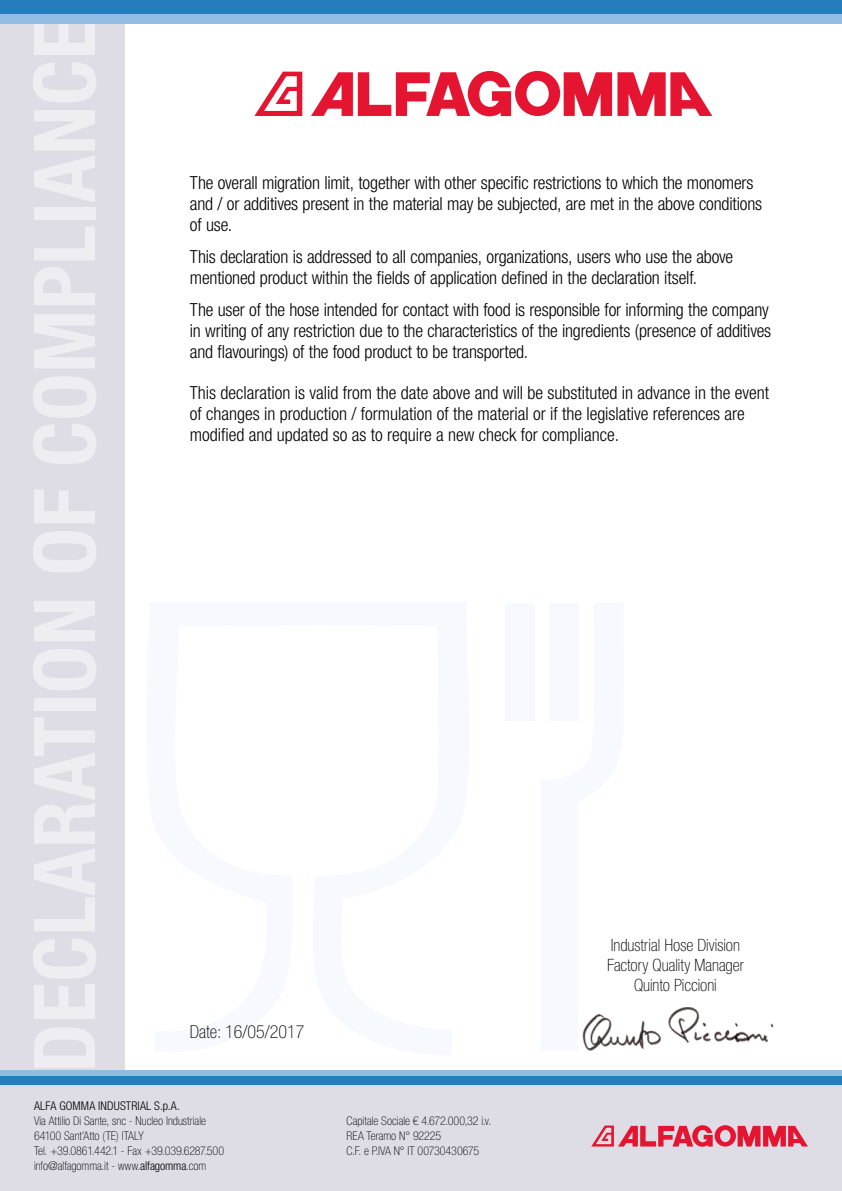
<style>
.page{position:relative;width:842px;height:1191px;background:#fff}
.page>*{position:absolute;margin:0;border:0;box-sizing:border-box;transform-origin:0 0}
.t1{font:300 condensed 18px/21px "Helvetica Neue LT Std";letter-spacing:-.005em;color:#000}
.t2{font:100 condensed 18px "Helvetica Neue LT Std";color:#000}
.t3{font:100 condensed 17px/20px "Helvetica Neue LT Std";color:#000;text-align:center}
.t4{font:100 condensed 12px/15px "Helvetica Neue LT Std";color:#000}
.t5{font:300 condensed 12px "Helvetica Neue LT Std";letter-spacing:.015em;color:#000}
.s1{font-weight:300}
</style>
<div class="page">
<div style="left:0;top:21px;width:125px;height:1053px;background:#dedce5"></div>
<div style="left:505px;top:603px;width:30px;height:117px;background:#f6f9fd"></div>
<svg style="left:254px;top:72px;width:48px;height:44px"></svg>
<svg style="left:311px;top:71px;width:401px;height:45px"></svg>
<div style="left:0;top:1082px;width:842px;height:109px;background:#dedce5"></div>
<svg style="left:591px;top:1125px;width:217px;height:22px"></svg>
<div style="left:0;top:14px;width:842px;height:9px;background:#93bce3"></div>
<div style="left:0;top:0;width:842px;height:14px;background:#257dbd"></div>
<div style="left:0;top:1070px;width:842px;height:6px;background:#93bce3"></div>
<div style="left:0;top:1076px;width:842px;height:8px;background:#257dbd"></div>
<img style="left:583px;top:1007px;width:191px;height:43px">
<p class="t1" style="left:190px;top:172px;width:574px">The overall migration limit, together with other specific restrictions to which the monomers and / or additives present in the material may be subjected, are met in the above conditions of use.</p>
<p class="t1" style="left:190px;top:246px;width:545px">This declaration is addressed to all companies, organizations, users who use the above mentioned product within the fields of application defined in the declaration itself.</p>
<p class="t1" style="left:190px;top:299px;width:583px">The user of the hose intended for contact with food is responsible for informing the company in writing of any restriction due to the characteristics of the ingredients (presence of additives and flavourings) of the food product to be transported.</p>
<p class="t1" style="left:190px;top:382px;width:581px">This declaration is valid from the date above and will be substituted in advance in the event of changes in production / formulation of the material or if the legislative references are modified and updated so as to require a new check for compliance.</p>
<p class="t2" style="left:190px;top:1021px;width:116px">Date: 16/05/2017</p>
<p class="t5" style="left:34px;top:1099px;width:147px">ALFA GOMMA INDUSTRIAL S.p.A.</p>
<p class="t4" style="left:34px;top:1113px;width:192px">Via Attilio Di Sante, snc - Nucleo Industriale 64100 Sant’Atto (TE) ITALY<br>Tel. +39.0861.442.1 - Fax +39.039.6287.500 info@alfagomma.it - www.<span class="s1">alfagomma</span>.com</p>
<p class="t4" style="left:347px;top:1113px;width:146px">Capitale Sociale € 4.672.000,32 i.v.<br>REA Teramo N° 92225<br>C.F. e P.IVA N° IT 00730430675</p>
<p class="t3" style="left:607px;top:934px;width:138px">Industrial Hose Division<br>Factory Quality Manager<br>Quinto Piccioni</p>
</div>
